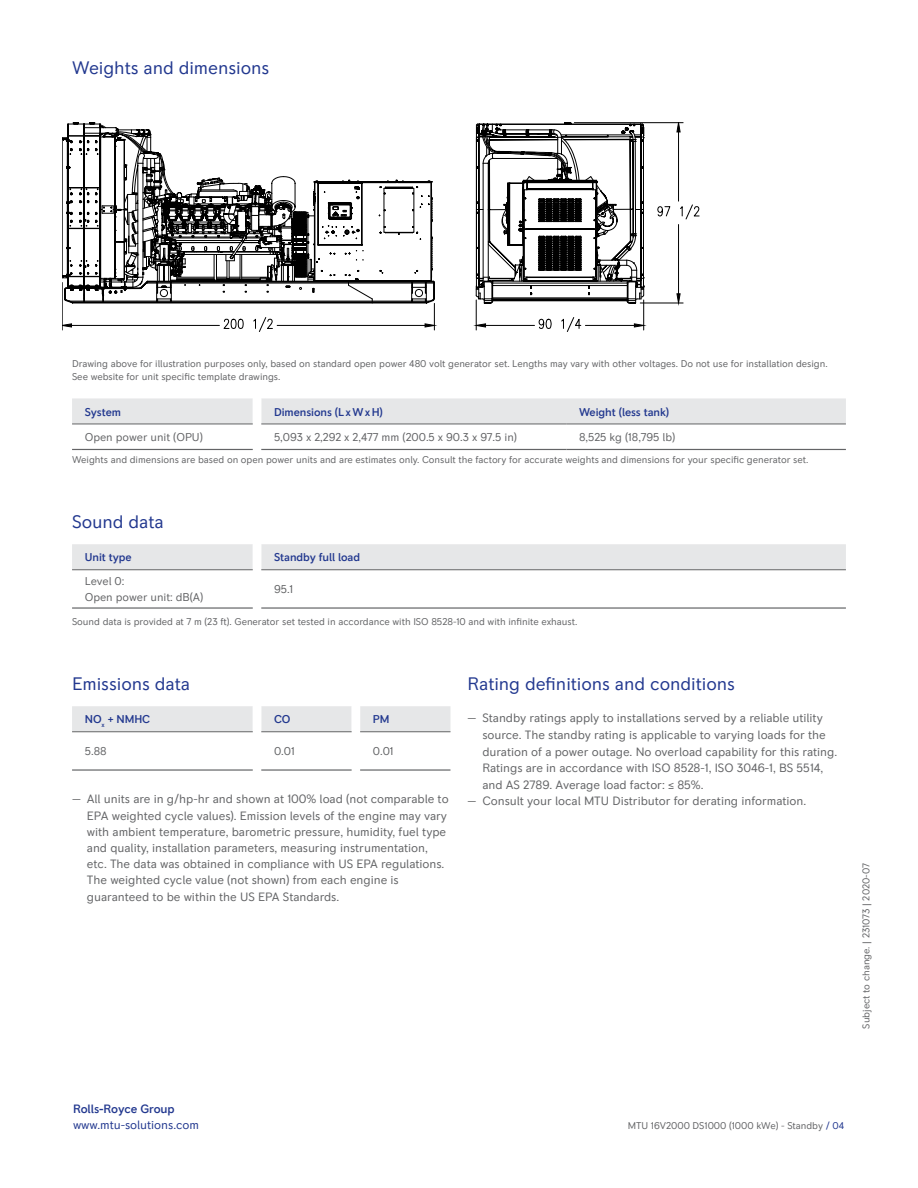
<style>
.page{position:relative;width:918px;height:1188px;background:#fff}
.page>*{position:absolute;margin:0;border:0;box-sizing:border-box;transform-origin:0 0}
.t1{font:18px "RR Pioneer";letter-spacing:-.005em;color:#22388f}
.t2{font:12px/16.2px "RR Pioneer";letter-spacing:-.005em;color:#636466}
.t3{font:12px "RR Pioneer";letter-spacing:-.005em;color:#22388f}
.t4{font:500 12px "RR Pioneer";letter-spacing:-.01em;color:#22388f}
.t5{font:11.25px/16.2px "RR Pioneer";letter-spacing:-.005em;color:#636466}
.t6{font:500 11.25px "RR Pioneer";letter-spacing:-.005em;color:#22388f}
.t7{font:9.75px/12.6px "RR Pioneer";letter-spacing:-.005em;color:#636466}
.s1{color:#22388f}
</style>
<div class="page">
<svg style="left:72px;top:398px;width:774px;height:51px"></svg>
<hr style="left:72px;top:424px;width:181px;height:1px;background:#636466">
<hr style="left:261px;top:424px;width:305px;height:1px;background:#636466">
<hr style="left:566px;top:424px;width:280px;height:1px;background:#636466">
<hr style="left:72px;top:449px;width:181px;height:1px;background:#636466">
<hr style="left:261px;top:449px;width:305px;height:1px;background:#636466">
<hr style="left:566px;top:449px;width:280px;height:1px;background:#636466">
<div style="left:72px;top:544px;width:774px;height:27px;background:#e6e7e8"></div>
<hr style="left:72px;top:569px;width:181px;height:1px;background:#636466">
<hr style="left:261px;top:569px;width:585px;height:1px;background:#636466">
<hr style="left:72px;top:607px;width:181px;height:2px;background:#636466">
<hr style="left:261px;top:607px;width:585px;height:2px;background:#636466">
<svg style="left:72px;top:706px;width:378px;height:27px;background:#e6e7e8"></svg>
<hr style="left:72px;top:731px;width:181px;height:1px;background:#636466">
<hr style="left:261px;top:731px;width:91px;height:1px;background:#636466">
<hr style="left:360px;top:731px;width:90px;height:1px;background:#636466">
<hr style="left:72px;top:769px;width:181px;height:2px;background:#636466">
<hr style="left:261px;top:769px;width:91px;height:2px;background:#636466">
<hr style="left:360px;top:769px;width:90px;height:2px;background:#636466">
<svg style="left:62px;top:123px;width:637px;height:209px"></svg>
<h1 class="t1" style="left:72px;top:58px;width:199px">Weights and dimensions</h1>
<p class="t7" style="left:72px;top:358px;width:757px">Drawing above for illustration purposes only, based on standard open power 480 volt generator set. Lengths may vary with other voltages. Do not use for installation design.<br>See website for unit specific template drawings.</p>
<p class="t6" style="left:85px;top:405px;width:38px">System</p>
<p class="t6" style="left:274px;top:405px;width:110px">Dimensions (LxWxH)</p>
<p class="t6" style="left:579px;top:405px;width:92px">Weight (less tank)</p>
<p class="t5" style="left:85px;top:429px;width:120px">Open power unit (OPU)</p>
<p class="t5" style="left:274px;top:429px;width:245px">5,093 x 2,292 x 2,477 mm (200.5 x 90.3 x 97.5 in)</p>
<p class="t5" style="left:579px;top:429px;width:98px">8,525 kg (18,795 lb)</p>
<p class="t7" style="left:72px;top:454px;width:738px">Weights and dimensions are based on open power units and are estimates only. Consult the factory for accurate weights and dimensions for your specific generator set.</p>
<h1 class="t1" style="left:72px;top:511px;width:93px">Sound data</h1>
<p class="t6" style="left:85px;top:551px;width:48px">Unit type</p>
<p class="t6" style="left:274px;top:551px;width:88px">Standby full load</p>
<p class="t5" style="left:85px;top:573px;width:120px">Level 0:<br>Open power unit: dB(A)</p>
<p class="t5" style="left:274px;top:581px;width:21px">95.1</p>
<p class="t7" style="left:72px;top:616px;width:507px">Sound data is provided at 7 m (23 ft). Generator set tested in accordance with ISO 8528-10 and with infinite exhaust.</p>
<h1 class="t1" style="left:72px;top:673px;width:120px">Emissions data</h1>
<p class="t6" style="left:85px;top:713px;width:67px">NO<sub>x</sub> + NMHC</p>
<p class="t6" style="left:274px;top:713px;width:18px">CO</p>
<p class="t6" style="left:373px;top:713px;width:18px">PM</p>
<p class="t5" style="left:85px;top:743px;width:23px">5.88</p>
<p class="t5" style="left:274px;top:743px;width:22px">0.01</p>
<p class="t5" style="left:373px;top:743px;width:22px">0.01</p>
<p class="t2" style="left:87px;top:791px;width:363px;text-indent:-15px">— All units are in g/hp-hr and shown at 100% load (not comparable to EPA weighted cycle values). Emission levels of the engine may vary with ambient temperature, barometric pressure, humidity, fuel type and quality, installation parameters, measuring instrumentation, etc. The data was obtained in compliance with US EPA regulations.<br>The weighted cycle value (not shown) from each engine is guaranteed to be within the US EPA Standards.</p>
<h1 class="t1" style="left:468px;top:673px;width:269px">Rating definitions and conditions</h1>
<p class="t2" style="left:468px;top:710px;width:360px;text-align:right">— Standby ratings apply to installations served by a reliable utility source. The standby rating is applicable to varying loads for the</p>
<p class="t2" style="left:482px;top:744px;width:356px">duration of a power outage. No overload capability for this rating.<br>Ratings are in accordance with ISO 8528-1, ISO 3046-1, BS 5514, and AS 2789. Average load factor: ≤ 85%.</p>
<p class="t2" style="left:468px;top:793px;width:340px">— Consult your local MTU Distributor for derating information.</p>
<p class="t7" style="left:860px;top:1029px;width:167px;rotate:-90deg">Subject to change. | 231073 | 2020-07</p>
<p class="t4" style="left:73px;top:1101px;width:103px">Rolls-Royce Group</p>
<p class="t3" style="left:73px;top:1118px;width:128px">www.mtu-solutions.com</p>
<p class="t7" style="left:628px;top:1119px;width:218px">MTU 16V2000 DS1000 (1000 kWe) - Standby <span class="s1">/ 04</span></p>
</div>
